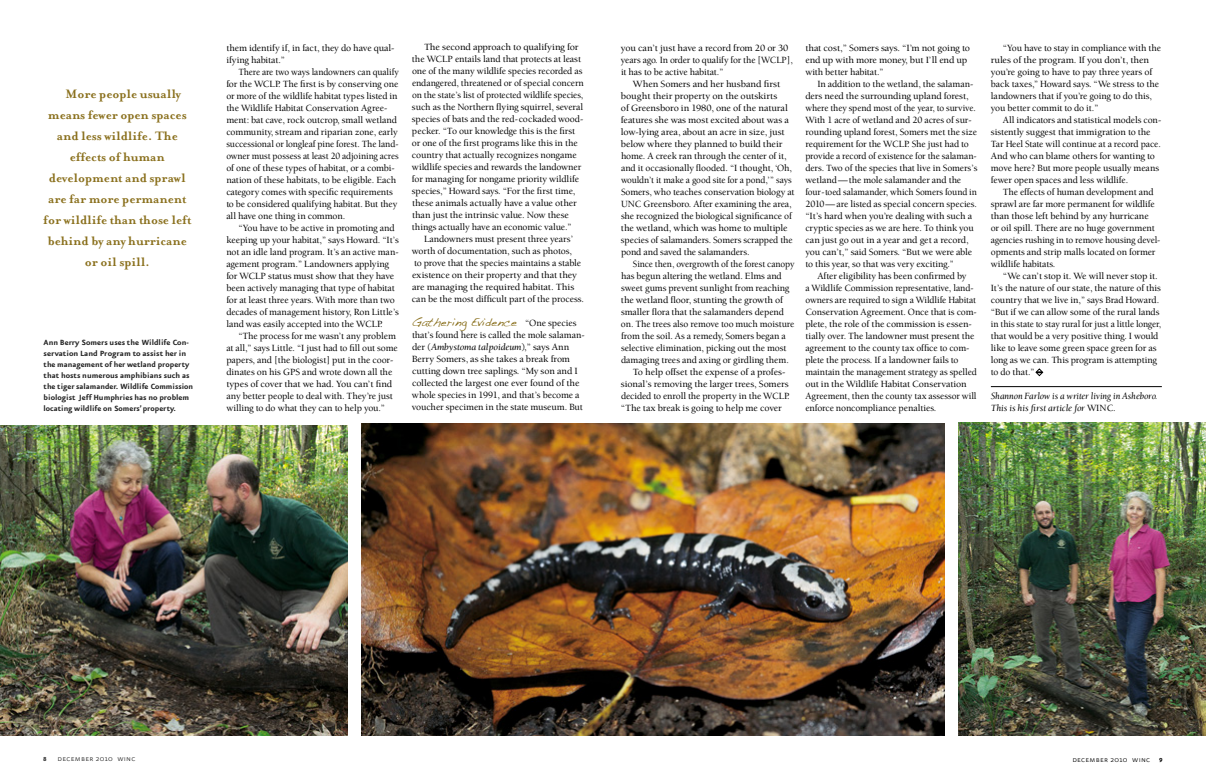
<style>
.page{position:relative;width:1206px;height:783px;background:#fff}
.page>*{position:absolute;margin:0;border:0;box-sizing:border-box;transform-origin:0 0}
.t1{font:700 14px "Mrs Eaves";color:#8a701d}
.t2{font:12px "Handwriting Dakota";color:#8a701d}
.t3{font:500 9.8px/12px "Berkeley";letter-spacing:-.01em;color:#000}
.t4{font:500 9.8px/12px "Berkeley";letter-spacing:-.01em;color:#000;scale:1.04 1}
.t5{font:500 9.8px/12px "Berkeley";letter-spacing:-.01em;color:#000;scale:.95 1}
.t6{font:italic 9.8px/12px "Berkeley";color:#000;scale:.96 1}
.t7{font:9.5px "Eureka Sans Light Caps";letter-spacing:.02em;color:#000}
.t8{font:9.5px "Eureka Sans Light Caps";letter-spacing:.02em;color:#242424}
.t9{font:700 9px/11px "Eureka Sans";color:#242424}
.s1{font-family:"Berkeley";font-weight:500;font-size:9.8px;color:#000}
.s2{font-weight:400;font-style:italic}
.s3{font-weight:500;font-style:normal}
.s4{font-family:"Eureka Sans Bold Caps";font-size:7px}
.s5{font-family:"Eureka Sans";font-weight:300}
</style>
<div class="page">
<img style="left:958px;top:422px;width:248px;height:313px">
<hr style="left:991px;top:386px;width:171px;height:1px;background:#000">
<svg style="left:1036px;top:369px;width:7px;height:7px"></svg>
<img style="left:362px;top:423px;width:583px;height:313px">
<img style="left:0;top:425px;width:348px;height:310px">
<h1 class="t1" style="left:66px;top:90px;width:117px">More people usually</h1>
<h1 class="t1" style="left:48px;top:111px;width:140px">means fewer open spaces</h1>
<h1 class="t1" style="left:57px;top:132px;width:122px">and less wildlife. The</h1>
<h1 class="t1" style="left:70px;top:153px;width:97px">effects of human</h1>
<h1 class="t1" style="left:49px;top:174px;width:138px">development and sprawl</h1>
<h1 class="t1" style="left:48px;top:195px;width:140px">are far more permanent</h1>
<h1 class="t1" style="left:43px;top:216px;width:149px">for wildlife than those left</h1>
<h1 class="t1" style="left:48px;top:237px;width:141px">behind by any hurricane</h1>
<h1 class="t1" style="left:85px;top:258px;width:66px">or oil spill.</h1>
<p class="t9" style="left:44px;top:338px;width:151px">Ann Berry Somers uses the Wildlife Con - servation Land Program to assist her in the management of her wetland property that hosts numerous amphibians such as the tiger salamander. Wildlife Commission biologist Jeff Humphries has no problem locating wildlife on Somers’ property.</p>
<p class="t3" style="left:226px;top:43px;width:170px">them identify if, in fact, they do have qual - ifying habitat.”</p>
<p class="t5" style="left:226px;top:67px;width:183px;text-indent:12px">There are two ways landowners can qualify for the WCLP. The first is by conserving one or more of the wildlife habitat types listed in the Wildlife Habitat Conservation Agree - ment: bat cave, rock outcrop, small wetland community, stream and riparian zone, early successional or longleaf pine forest. The land - owner must possess at least 20 adjoining acres of one of these types of habitat, or a combi - n ation of these habitats, to be eligible. Each category comes with specific requirements to be considered qualifying habitat. But they all have one thing in common.</p>
<p class="t3" style="left:226px;top:223px;width:174px;text-indent:12px">“You have to be active in promoting and keeping up your habitat,” says Howard. “It’s not an idle land program. It’s an active man&shy;agement program.” Landowners applying for WCLP status must show that they have been actively managing that type of habitat for at least three years. With more than two decades of management history, Ron Little’s land was easily accepted into the WCLP.</p>
<p class="t3" style="left:226px;top:331px;width:173px;text-indent:12px">“The process for me wasn’t any problem at all,” says Little. “I just had to fill out some papers, and [the biologist] put in the coor - dinates on his GPS and wrote down all the types of cover that we had. You can’t find any better people to deal with. They’re just willing to do what they can to help you.”</p>
<p class="t4" style="left:412px;top:42px;width:167px;text-indent:12px">The second approach to qualifying for the WCLP entails land that protects at least one of the many wildlife species recorded as endangered, threatened or of special concern on the state’s list of protected wildlife species, such as the Northern flying squirrel, several species of bats and the red-cockaded wood - pecker. “To our knowledge this is the first or one of the first programs like this in the country that actually recognizes nongame wildlife species and rewards the landowner for managing for nongame priority wildlife species,” Howard says. “For the first time, these animals actually have a value other than just the intrinsic value. Now these things actually have an economic value.”</p>
<p class="t3" style="left:412px;top:234px;width:173px;text-indent:12px">Landowners must present three years’ worth of documentation, such as photos,<br>to prove that the species maintains a stable existence on their property and that they are managing the required habitat. This can be the most difficult part of the process.</p>
<p class="t2" style="left:412px;top:318px;width:166px">Gathering Evidence <span class="s1">“One species</span></p>
<p class="t3" style="left:412px;top:330px;width:174px">that’s found here is called the mole sala man&shy;der (<span class="s2">Ambystoma talpoideum</span>),” says Ann Berry Somers, as she takes a break from cutting down tree saplings. “My son and I collected the largest one ever found of the whole species in 1991, and that’s become a voucher specimen in the state museum. But</p>
<p class="t3" style="left:621px;top:43px;width:174px">you can’t just have a record from 20 or 30 years ago. In order to qualify for the [WCLP], it has to be active habitat.”</p>
<p class="t4" style="left:621px;top:79px;width:168px;text-indent:12px">When Somers and her husband first bought their property on the outskirts<br>of Greensboro in 1980, one of the natural features she was most excited about was a low-lying area, about an acre in size, just below where they planned to build their home. A creek ran through the center of it, and it occasionally flooded. “I thought, ‘Oh, wouldn’t it make a good site for a pond,’” says Somers, who teaches conservation biology at UNC Greensboro. After examining the area, she recognized the biological significance of the wetland, which was home to multiple species of salamanders. Somers scrapped the pond and saved the salamanders.</p>
<p class="t5" style="left:633px;top:259px;width:172px">Since then, overgrowth of the forest canopy</p>
<p class="t3" style="left:621px;top:271px;width:162px">has begun altering the wetland. Elms and</p>
<p class="t3" style="left:621px;top:283px;width:170px">sweet gums prevent sunlight from reaching</p>
<p class="t3" style="left:621px;top:295px;width:164px">the wetland floor, stunting the growth of</p>
<p class="t3" style="left:621px;top:307px;width:165px">smaller flora that the salamanders depend</p>
<p class="t3" style="left:621px;top:319px;width:175px">on. The trees also remove too much moisture</p>
<p class="t3" style="left:621px;top:331px;width:166px">from the soil. As a remedy, Somers began a</p>
<p class="t3" style="left:621px;top:343px;width:167px">selective elimination, picking out the most</p>
<p class="t3" style="left:621px;top:355px;width:169px">damaging trees and axing or girdling them.</p>
<p class="t3" style="left:633px;top:367px;width:154px">To help offset the expense of a profes -</p>
<p class="t3" style="left:621px;top:379px;width:169px">sional’s removing the larger trees, Somers</p>
<p class="t3" style="left:621px;top:391px;width:170px">decided to enroll the property in the WCLP.</p>
<p class="t3" style="left:621px;top:403px;width:162px">“The tax break is going to help me cover</p>
<p class="t3" style="left:805px;top:43px;width:166px">that cost,” Somers says. “I’m not going to end up with more money, but I’ll end up with better habitat.”</p>
<p class="t3" style="left:805px;top:79px;width:174px;text-indent:12px">In addition to the wetland, the salaman - ders need the surrounding upland forest, where they spend most of the year, to survive.<br>With 1 acre of wetland and 20 acres of sur - rounding upland forest, Somers met the size requirement for the WCLP. She just had to provide a record of existence for the sala man&shy;ders. Two of the species that live in Somers’s wetland —the mole salamander and the four-toed salamander, which Somers found in 2010— are listed as special concern species. “It’s hard when you’re dealing with such a cryptic species as we are here. To think you can just go out in a year and get a record, you can’t,” said Somers. “But we were able to this year, so that was very exciting.”</p>
<p class="t3" style="left:805px;top:271px;width:173px;text-indent:12px">After eligibility has been confirmed by<br>a Wildlife Commission representative, land - owners are required to sign a Wildlife Habitat Conservation Agreement. Once that is com - plete, the role of the commission is essen - tially over. The landowner must present the agreement to the county tax office to com - plete the process. If a landowner fails to maintain the management strategy as spelled out in the Wildlife Habitat Conservation Agreement, then the county tax assessor will enforce noncompliance penalties.</p>
<p class="t3" style="left:991px;top:43px;width:172px;text-indent:12px">“You have to stay in compliance with the rules of the program. If you don’t, then you’re going to have to pay three years of back taxes,” Howard says. “We stress to the landowners that if you’re going to do this, you better commit to do it.”</p>
<p class="t3" style="left:991px;top:115px;width:172px;text-indent:12px">All indicators and statistical models con - sistently suggest that immigration to the Tar Heel State will continue at a record pace.<br>And who can blame others for wanting to move here? But more people usually means fewer open spaces and less wildlife.</p>
<p class="t3" style="left:991px;top:187px;width:171px;text-indent:12px">The effects of human development and sprawl are far more permanent for wildlife than those left behind by any hurricane<br>or oil spill. There are no huge government agencies rushing in to remove housing devel - opments and strip malls located on former wildlife habitats.</p>
<p class="t3" style="left:991px;top:271px;width:172px;text-indent:12px">“We can’t stop it. We will never stop it.<br>It’s the nature of our state, the nature of this country that we live in,” says Brad Howard. “But if we can allow some of the rural lands in this state to stay rural for just a little longer, that would be a very positive thing. I would like to leave some green space green for as long as we can. This program is attempting to do that.”</p>
<p class="t6" style="left:991px;top:391px;width:175px">Shannon Farlow is a writer living in Asheboro.<br>This is his first article for <span class="s3">WINC.</span></p>
<p class="t8" style="left:43px;top:752px;width:94px"><span class="s4">8</span> december <span class="s5">2010</span> winc</p>
<p class="t7" style="left:1072px;top:753px;width:92px">december <span class="s5">2010</span> winc <span class="s4">9</span></p>
</div>
